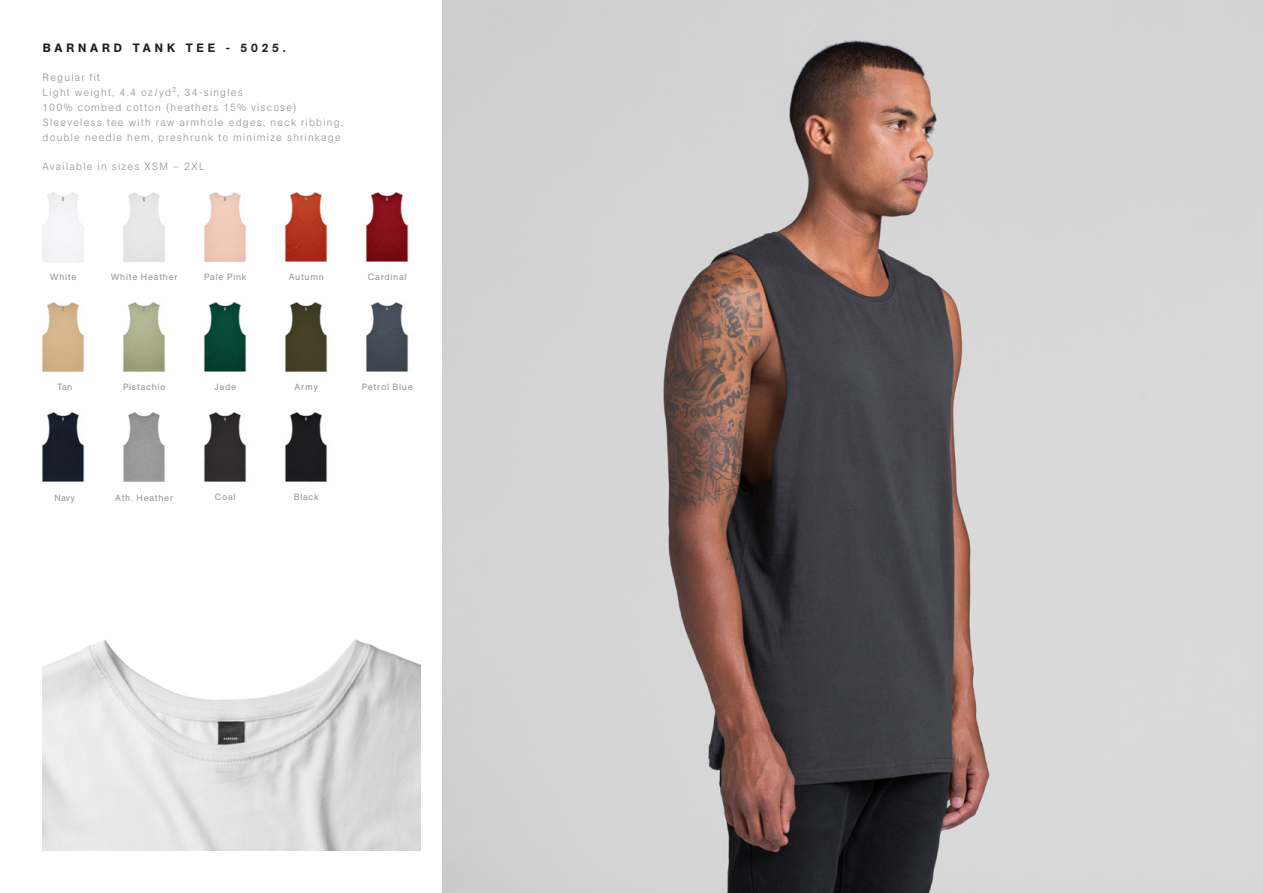
<style>
.page{position:relative;width:1263px;height:893px;background:#fff}
.page>*{position:absolute;margin:0;border:0;box-sizing:border-box;transform-origin:0 0}
.t1{font:500 12px "AG Book Pro";letter-spacing:.325em;color:#231f20}
.t2{font:300 10.5px/15px "AG Book Pro";letter-spacing:.115em;color:#939598}
.t3{font:9px "AG Book Pro";letter-spacing:.075em;color:#939598}
</style>
<div class="page">
<img style="left:442px;top:0;width:821px;height:893px">
<img style="left:43px;top:639px;width:378px;height:211px">
<img style="left:42px;top:192px;width:367px;height:70px">
<img style="left:42px;top:302px;width:367px;height:70px">
<img style="left:42px;top:412px;width:285px;height:70px">
<p class="t1" style="left:43px;top:40px;width:245px">BARNARD TANK TEE - 5025.</p>
<p class="t2" style="left:43px;top:69px;width:302px">Regular fit<br>Light weight, 4.4 oz/yd2, 34-singles<br>100% combed cotton (heathers 15% viscose)<br>Sleeveless tee with raw armhole edges, neck ribbing, double needle hem, preshrunk to minimize shrinkage</p>
<p class="t2" style="left:43px;top:158px;width:164px">Available in sizes XSM – 2XL</p>
<p class="t3" style="left:50px;top:271px;width:28px">White</p>
<p class="t3" style="left:111px;top:271px;width:68px">White Heather</p>
<p class="t3" style="left:204px;top:271px;width:44px">Pale Pink</p>
<p class="t3" style="left:289px;top:271px;width:36px">Autumn</p>
<p class="t3" style="left:368px;top:271px;width:40px">Cardinal</p>
<p class="t3" style="left:57px;top:381px;width:16px">Tan</p>
<p class="t3" style="left:123px;top:381px;width:44px">Pistachio</p>
<p class="t3" style="left:54px;top:492px;width:22px">Navy</p>
<p class="t3" style="left:115px;top:492px;width:59px">Ath. Heather</p>
<p class="t3" style="left:214px;top:381px;width:23px">Jade</p>
<p class="t3" style="left:215px;top:491px;width:22px">Coal</p>
<p class="t3" style="left:295px;top:381px;width:25px">Army</p>
<p class="t3" style="left:294px;top:491px;width:27px">Black</p>
<p class="t3" style="left:362px;top:381px;width:52px">Petrol Blue</p>
</div>
